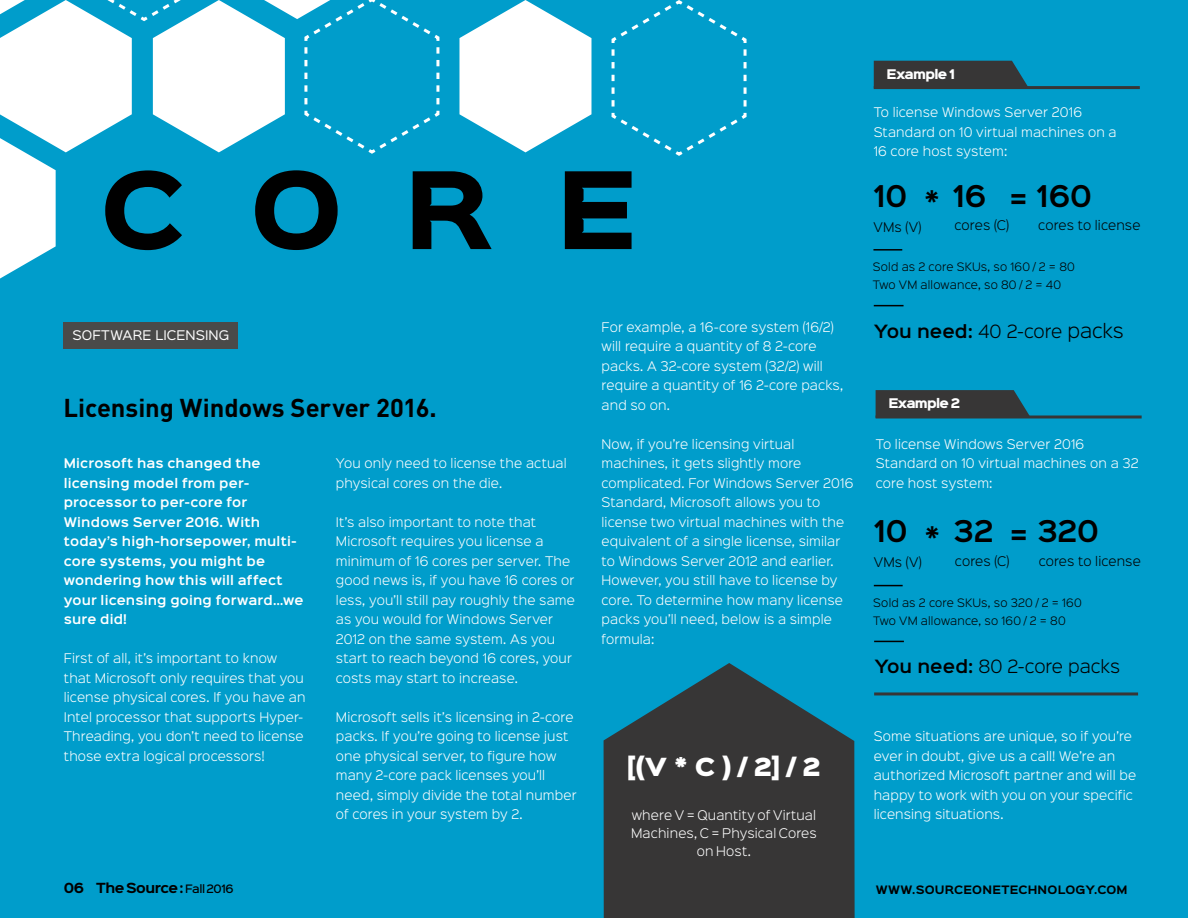
<style>
.page{position:relative;width:1188px;height:918px;background:#009dcb}
.page>*{position:absolute;margin:0;border:0;box-sizing:border-box;transform-origin:0 0}
.t1{font:900 96px "Sinkin Sans 800";color:#000}
.t2{font:600 27px "Sinkin Sans 600";letter-spacing:-.005em;color:#000}
.t3{font:700 25.5px "DIN";letter-spacing:-.005em;color:#000}
.t4{font:22.5px "Sinkin Sans 900 X Black";color:#fff}
.t5{font:600 16.5px "Sinkin Sans 600";color:#000}
.t6{font:300 16.5px "Sinkin Sans 300";color:#000}
.t7{font:700 12.6px "Sinkin Sans 700";letter-spacing:-.035em;color:#000}
.t8{font:300 12px/19.5px "Sinkin Sans 300";letter-spacing:.015em;color:#fff}
.t9{font:600 12px/19.5px "Sinkin Sans 600";letter-spacing:.015em;color:#fff}
.t10{font:300 12px "Sinkin Sans 300";letter-spacing:.005em;color:#000}
.t11{font:12px "Sinkin Sans 400";letter-spacing:.015em;color:#fff}
.t12{font:900 12px "Sinkin Sans 800";letter-spacing:-.055em;color:#fff}
.t13{font:300 10.5px/18px "Sinkin Sans 300";letter-spacing:.02em;color:#000}
.t14{font:700 10.5px "Sinkin Sans 700";letter-spacing:.02em;color:#000}
.s1{font-family:"Sinkin Sans 500";font-weight:500;font-size:10.5px}
.s2{font-family:"Sinkin Sans 300";font-weight:300}
.s3{font-family:"Sinkin Sans 300";font-weight:300;font-size:18px}
.s4{font-family:"Sinkin Sans 600";font-weight:600}
</style>
<div class="page">
<svg style="left:604px;top:663px;width:251px;height:255px;fill:#373636"></svg>
<div style="left:64px;top:322px;width:174px;height:27px;background:#4a4a49"></div>
<hr style="left:874px;top:86px;width:266px;height:3px;background:#373636">
<hr style="left:873px;top:249px;width:29px;height:2px;background:#000">
<hr style="left:874px;top:305px;width:30px;height:1px;background:#000">
<hr style="left:874px;top:692px;width:264px;height:3px;background:#373636">
<svg style="left:874px;top:585px;width:29px;height:1px"></svg>
<hr style="left:874px;top:641px;width:30px;height:1px;background:#000">
<svg style="left:611px;top:0;width:136px;height:156px"></svg>
<svg style="left:459px;top:0;width:132px;height:152px"></svg>
<svg style="left:0;top:0;width:440px;height:279px"></svg>
<div style="left:874px;top:61px;width:155px;height:26px;background:#373636"></div>
<hr style="left:876px;top:416px;width:266px;height:2px;background:#373636">
<svg style="left:876px;top:390px;width:155px;height:26px;background:#333c3f"></svg>
<h1 class="t1" style="left:100px;top:160px;width:86px">C</h1>
<h1 class="t1" style="left:250px;top:160px;width:390px">ORE</h1>
<p class="t11" style="left:72px;top:325px;width:159px">SOFTWARE LICENSING</p>
<h3 class="t3" style="left:63px;top:391px;width:375px">Licensing Windows Server 2016.</h3>
<p class="t9" style="left:64px;top:452px;width:241px">Microsoft has changed the licensing model from per&shy;processor to per-core for<br>Windows Server 2016. With today’s high-horsepower, multi&shy;core systems, you might be wondering how this will affect your licensing going forward…we sure did!</p>
<p class="t8" style="left:64px;top:648px;width:243px">First of all, it’s important to know that Microsoft only requires that you license physical cores. If you have an Intel processor that supports Hyper-Threading, you don’t need to license those extra logical processors!</p>
<p class="t7" style="left:64px;top:881px;width:172px">06 The Source : <span class="s1">Fall 2016</span></p>
<p class="t8" style="left:336px;top:453px;width:232px">You only need to license the actual physical cores on the die.</p>
<p class="t8" style="left:336px;top:511px;width:241px">It’s also important to note that<br>Microsoft requires you license a minimum of 16 cores per server. The good news is, if you have 16 cores or less, you’ll still pay roughly the same as you would for Windows Server<br>2012 on the same system. As you start to reach beyond 16 cores, your costs may start to increase.</p>
<p class="t8" style="left:336px;top:706px;width:242px">Microsoft sells it’s licensing in 2-core packs. If you’re going to license just one physical server, to figure how many 2-core pack licenses you’ll need, simply divide the total number of cores in your system by 2.</p>
<p class="t8" style="left:602px;top:316px;width:243px">For example, a 16-core system (16/2) will require a quantity of 8 2-core packs. A 32-core system (32/2) will require a quantity of 16 2-core packs, and so on.</p>
<p class="t8" style="left:602px;top:433px;width:253px">Now, if you’re licensing virtual machines, it gets slightly more complicated. For Windows Server 2016<br>Standard, Microsoft allows you to license two virtual machines with the equivalent of a single license, similar to Windows Server 2012 and earlier.<br>However, you still have to license by core. To determine how many license packs you’ll need, below is a simple formula:</p>
<h3 class="t4" style="left:627px;top:755px;width:195px">[(V * C ) / 2] / 2</h3>
<p class="t8" style="left:631px;top:805px;width:187px;line-height:18px;text-align:center">where V = Quantity of Virtual<br>Machines, C = Physical Cores on Host.</p>
<p class="t12" style="left:887px;top:68px;width:70px">Example 1</p>
<p class="t8" style="left:874px;top:102px;width:244px">To license Windows Server 2016<br>Standard on 10 virtual machines on a<br>16 core host system:</p>
<h2 class="t2" style="left:873px;top:172px;width:35px">10</h2>
<p class="t10" style="left:873px;top:217px;width:49px">VMs (V)</p>
<h2 class="t2" style="left:953px;top:172px;width:35px">16</h2>
<p class="t10" style="left:955px;top:216px;width:56px">cores (C)</p>
<h2 class="t2" style="left:924px;top:178px;width:17px">*</h2>
<h2 class="t2" style="left:1009px;top:175px;width:20px">=</h2>
<h2 class="t2" style="left:1037px;top:172px;width:57px">160</h2>
<p class="t10" style="left:1038px;top:216px;width:104px">cores to license</p>
<p class="t13" style="left:873px;top:257px;width:203px">Sold as 2 core SKUs, so 160 / 2 = 80<br>Two VM allowance, so 80 / 2 = 40</p>
<h3 class="t5" style="left:874px;top:317px;width:251px">You need: <span class="s2">40 2-core</span> <span class="s3">packs</span></h3>
<p class="t12" style="left:888px;top:397px;width:73px">Example 2</p>
<p class="t8" style="left:876px;top:433px;width:264px">To license Windows Server 2016<br>Standard on 10 virtual machines on a 32 core host system:</p>
<h2 class="t2" style="left:874px;top:508px;width:35px">10</h2>
<p class="t10" style="left:874px;top:553px;width:49px">VMs (V)</p>
<h2 class="t2" style="left:953px;top:508px;width:42px">32</h2>
<p class="t10" style="left:955px;top:552px;width:56px">cores (C)</p>
<h2 class="t2" style="left:925px;top:514px;width:17px">*</h2>
<h2 class="t2" style="left:1009px;top:511px;width:20px">=</h2>
<h2 class="t2" style="left:1037px;top:508px;width:63px">320</h2>
<p class="t10" style="left:1039px;top:552px;width:104px">cores to license</p>
<p class="t13" style="left:873px;top:593px;width:210px">Sold as 2 core SKUs, so 320 / 2 = 160<br>Two VM allowance, so 160 / 2 = 80</p>
<h3 class="t6" style="left:874px;top:653px;width:247px"><span class="s4">You need:</span> 80 2-core packs</h3>
<p class="t8" style="left:874px;top:726px;width:264px">Some situations are unique, so if you’re ever in doubt, give us a call! We’re an authorized Microsoft partner and will be happy to work with you on your specific licensing situations.</p>
<p class="t14" style="left:876px;top:884px;width:253px">WWW.SOURCEONETECHNOLOGY.COM</p>
</div>
